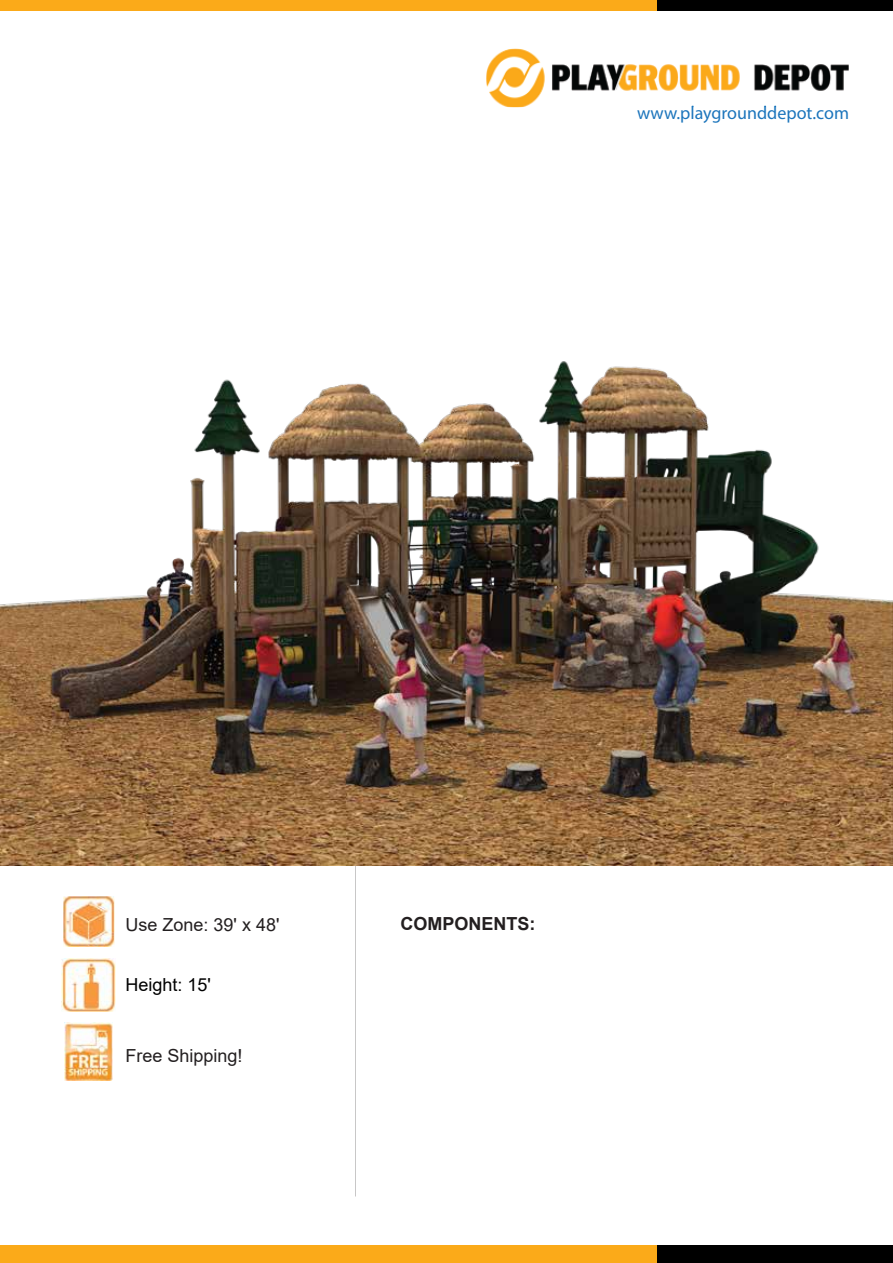
<style>
.page{position:relative;width:893px;height:1263px;background:#fff}
.page>*{position:absolute;margin:0;border:0;box-sizing:border-box;transform-origin:0 0}
.t1{font:18px "Arial";color:#231f20}
.t2{font:18px "Myriad Pro";color:#1c75bc}
.t3{font:700 18px "Arial";color:#231f20}
.t4{font:18px "Arial";color:#000}
</style>
<div class="page">
<img style="left:63px;top:896px;width:51px;height:50px">
<img style="left:65px;top:1023px;width:48px;height:57px">
<img style="left:61px;top:958px;width:55px;height:53px">
<img style="left:1px;top:361px;width:891px;height:504px">
<div style="left:0;top:1245px;width:674px;height:18px;background:#fbaa19"></div>
<div style="left:658px;top:1245px;width:235px;height:18px;background:#000"></div>
<div style="left:0;top:0;width:674px;height:11px;background:#fbaa19"></div>
<div style="left:658px;top:0;width:235px;height:11px;background:#000"></div>
<img style="left:486px;top:49px;width:363px;height:58px">
<img style="left:692px;top:106px;width:84px;height:1px">
<p class="t2" style="left:637px;top:101px;width:213px">www.playgrounddepot.com</p>
<p class="t1" style="left:125px;top:912px;width:155px">Use Zone: 39' x 48'</p>
<p class="t4" style="left:125px;top:972px;width:87px">Height: 15'</p>
<p class="t1" style="left:125px;top:1043px;width:119px">Free Shipping!</p>
<p class="t3" style="left:401px;top:911px;width:136px">COMPONENTS:</p>
</div>
